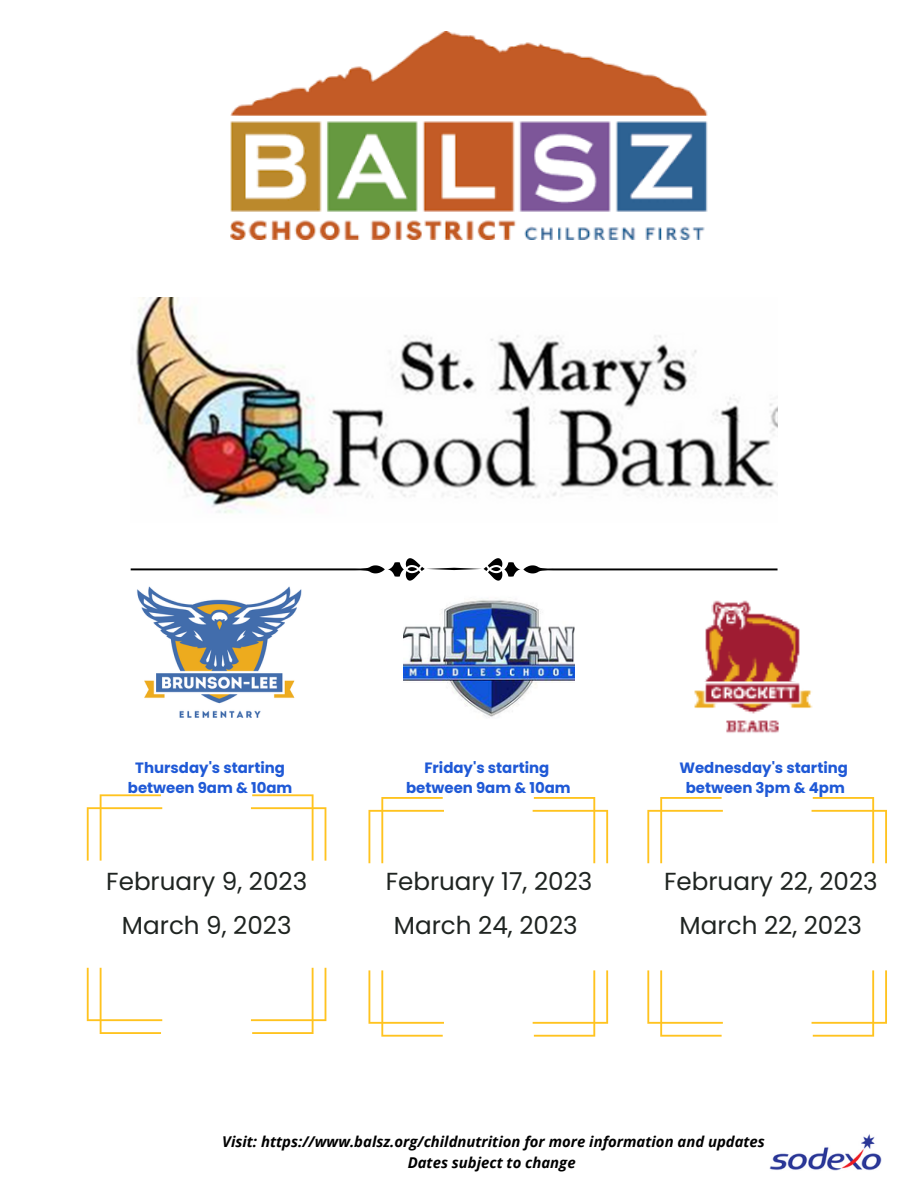
<style>
.page{position:relative;width:918px;height:1188px;background:#fff}
.page>*{position:absolute;margin:0;border:0;box-sizing:border-box;transform-origin:0 0}
.t1{font:24.6px/43.8px "Poppins";color:#1f2421;text-align:center}
.t2{font:700 15px/20.2px "Poppins";color:#1f59d6;text-align:center}
.t3{font:italic 700 14.85px/20.2px "Open Sans";color:#000;text-align:center}
</style>
<div class="page">
<img style="left:130px;top:568px;width:172px;height:150px">
<img style="left:404px;top:600px;width:171px;height:118px">
<img style="left:694px;top:600px;width:119px;height:133px">
<img style="left:133px;top:297px;width:645px;height:216px">
<img style="left:770px;top:1134px;width:111px;height:37px">
<svg style="left:131px;top:558px;width:647px;height:23px"></svg>
<img style="left:230px;top:32px;width:478px;height:208px">
<svg style="left:87px;top:807px;width:239px;height:214px"></svg>
<svg style="left:100px;top:794px;width:214px;height:240px"></svg>
<svg style="left:368px;top:810px;width:240px;height:214px"></svg>
<svg style="left:381px;top:797px;width:214px;height:240px"></svg>
<svg style="left:647px;top:810px;width:240px;height:214px"></svg>
<svg style="left:660px;top:797px;width:214px;height:240px"></svg>
<p class="t2" style="left:128px;top:757px;width:166px">Thursday's starting between 9am &amp; 10am</p>
<p class="t2" style="left:406px;top:757px;width:166px">Friday's starting between 9am &amp; 10am</p>
<p class="t2" style="left:679px;top:757px;width:170px">Wednesday's starting between 3pm &amp; 4pm</p>
<h1 class="t1" style="left:106px;top:860px;width:202px">February 9, 2023<br>March 9, 2023</h1>
<h1 class="t1" style="left:386px;top:860px;width:208px">February 17, 2023<br>March 24, 2023</h1>
<h1 class="t1" style="left:664px;top:860px;width:215px">February 22, 2023<br>March 22, 2023</h1>
<p class="t3" style="left:222px;top:1131px;width:544px">Visit: https://www.balsz.org/childnutrition for more information and updates<br>Dates subject to change</p>
</div>
